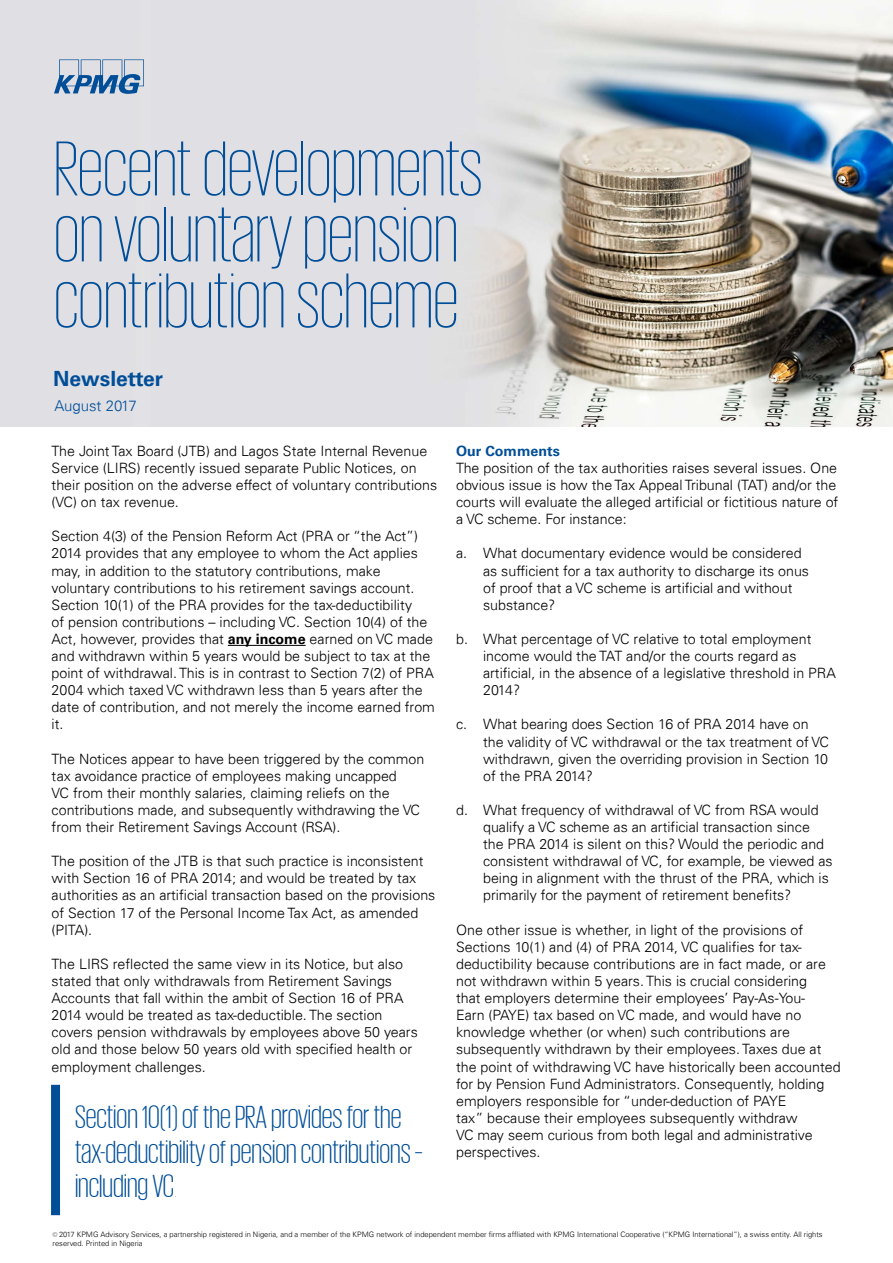
<style>
.page{position:relative;width:893px;height:1263px;background:#fff}
.page>*{position:absolute;margin:0;border:0;box-sizing:border-box;transform-origin:0 0}
.t1{font:200 79.5px/66px "KPMG";color:#004e98}
.t2{font:300 33px/34.5px "KPMG";color:#004e98}
.t3{font:700 21px "Univers 65";color:#004e98}
.t4{font:300 15px "Univers 45";color:#004e98}
.t5{font:300 14.25px/17.1px "Univers 45";color:#000}
.t6{font:700 14.25px "Univers 65";color:#004e98}
.t7{font:300 7.5px/9px "Universfor KPMG";color:#000}
.s1{font-family:"Univers 65";font-weight:700}
.s2{font-weight:100;font-size:36px;color:#000}
.s3{font-family:"Myriad Pro";font-weight:400;color:#5e6168}
</style>
<div class="page">
<img style="left:0;top:0;width:893px;height:427px">
<svg style="left:54px;top:59px;width:90px;height:35px;background:#92acc9"></svg>
<hr style="left:228px;top:645px;width:78px;height:1px;background:#000">
<div style="left:51px;top:1085px;width:9px;height:130px;background:#004e98"></div>
<h1 class="t1" style="left:54px;top:134px;width:430px">Recent developments on voluntary pension contribution scheme</h1>
<h3 class="t3" style="left:53px;top:366px;width:111px">Newsletter</h3>
<p class="t4" style="left:54px;top:397px;width:84px">August 2017</p>
<p class="t5" style="left:52px;top:442px;width:387px">The Joint Tax Board (JTB) and Lagos State Internal Revenue Service (LIRS) recently issued separate Public Notices, on their position on the adverse effect of voluntary contributions (VC) on tax revenue.</p>
<p class="t5" style="left:52px;top:528px;width:385px">Section 4(3) of the Pension Reform Act (PRA or “the Act”)<br>2014 provides that any employee to whom the Act applies may, in addition to the statutory contributions, make voluntary contributions to his retirement savings account.<br>Section 10(1) of the PRA provides for the tax-deductibility<br>of pension contributions – including VC. Section 10(4) of the Act, however, provides that <span class="s1">any income</span> earned on VC made and withdrawn within 5 years would be subject to tax at the point of withdrawal. This is in contrast to Section 7(2) of PRA 2004 which taxed VC withdrawn less than 5 years after the date of contribution, and not merely the income earned from it.</p>
<p class="t5" style="left:52px;top:750px;width:374px">The Notices appear to have been triggered by the common tax avoidance practice of employees making uncapped<br>VC from their monthly salaries, claiming reliefs on the contributions made, and subsequently withdrawing the VC from their Retirement Savings Account (RSA).</p>
<p class="t5" style="left:52px;top:853px;width:385px">The position of the JTB is that such practice is inconsistent with Section 16 of PRA 2014; and would be treated by tax authorities as an artificial transaction based on the provisions of Section 17 of the Personal Income Tax Act, as amended (PITA).</p>
<p class="t5" style="left:52px;top:955px;width:368px">The LIRS reflected the same view in its Notice, but also stated that only withdrawals from Retirement Savings Accounts that fall within the ambit of Section 16 of PRA 2014 would be treated as tax-deductible. The section covers pension withdrawals by employees above 50 years old and those below 50 years old with specified health or employment challenges.</p>
<h2 class="t2" style="left:75px;top:1099px;width:349px">Section 10(1) of the PRA provides for the tax-deductibility of pension contributions – including VC<span class="s2">.</span></h2>
<p class="t6" style="left:456px;top:442px;width:105px">Our Comments</p>
<p class="t5" style="left:456px;top:459px;width:384px">The position of the tax authorities raises several issues. One obvious issue is how the Tax Appeal Tribunal (TAT) and/or the courts will evaluate the alleged artificial or fictitious nature of a VC scheme. For instance:</p>
<p class="t5" style="left:483px;top:545px;width:327px;text-indent:-27px">a. What documentary evidence would be considered as sufficient for a tax authority to discharge its onus of proof that a VC scheme is artificial and without substance?</p>
<p class="t5" style="left:483px;top:630px;width:354px;text-indent:-27px">b. What percentage of VC relative to total employment income would the TAT and/or the courts regard as artificial, in the absence of a legislative threshold in PRA 2014?</p>
<p class="t5" style="left:483px;top:716px;width:347px;text-indent:-27px">c. What bearing does Section 16 of PRA 2014 have on the validity of VC withdrawal or the tax treatment of VC withdrawn, given the overriding provision in Section 10 of the PRA 2014?</p>
<p class="t5" style="left:483px;top:801px;width:351px;text-indent:-27px">d. What frequency of withdrawal of VC from RSA would qualify a VC scheme as an artificial transaction since the PRA 2014 is silent on this? Would the periodic and consistent withdrawal of VC, for example, be viewed as being in alignment with the thrust of the PRA, which is primarily for the payment of retirement benefits?</p>
<p class="t5" style="left:456px;top:921px;width:386px">One other issue is whether, in light of the provisions of Sections 10(1) and (4) of PRA 2014, VC qualifies for tax&shy;deductibility because contributions are in fact made, or are not withdrawn within 5 years. This is crucial considering<br>that employers determine their employees’ Pay-As-You-<br>Earn (PAYE) tax based on VC made, and would have no knowledge whether (or when) such contributions are subsequently withdrawn by their employees. Taxes due at the point of withdrawing VC have historically been accounted for by Pension Fund Administrators. Consequently, holding employers responsible for “under-deduction of PAYE<br>tax” because their employees subsequently withdraw<br>VC may seem curious from both legal and administrative perspectives.</p>
<p class="t7" style="left:53px;top:1229px;width:772px"><span class="s3">©</span> 2017 KPMG Advisory Services, a partnership registered in Nigeria, and a member of the KPMG network of independent member firms affliated with KPMG International Cooperative (“KPMG International”), a swiss entity. All rights reserved. Printed in Nigeria</p>
</div>
